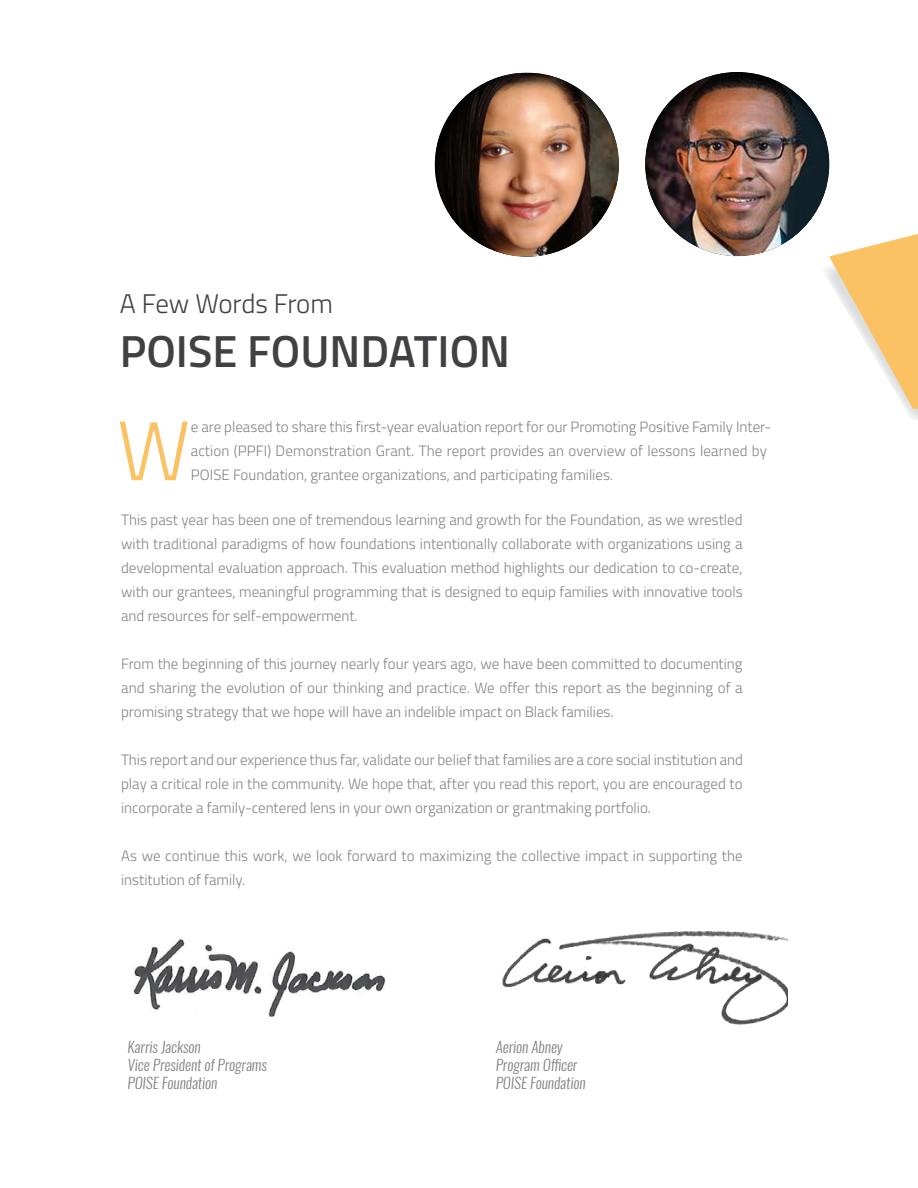
<style>
.page{position:relative;width:918px;height:1188px;background:#fff}
.page>*{position:absolute;margin:0;border:0;box-sizing:border-box;transform-origin:0 0}
.t1{font:300 84px "Titillium Web";color:#fac263}
.t2{font:600 45px "Titillium Web";color:#414042}
.t3{font:300 27px "Titillium Web";letter-spacing:-.015em;color:#414042}
.t4{font:300 15px/24px "Titillium Web";color:#808285;text-align:justify}
.t5{font:italic 300 15px/18px "Oswald";color:#808285}
</style>
<div class="page">
<div style="left:422px;top:62px;width:211px;height:195px;background:#000;opacity:.75"></div>
<div style="left:632px;top:61px;width:211px;height:195px;background:#000;opacity:.75"></div>
<img style="left:133px;top:939px;width:252px;height:78px">
<img style="left:502px;top:931px;width:286px;height:93px">
<svg style="left:820px;top:234px;width:98px;height:186px"></svg>
<h3 class="t3" style="left:120px;top:284px;width:215px">A Few Words From</h3>
<h2 class="t2" style="left:120px;top:317px;width:392px">POISE FOUNDATION</h2>
<h1 class="t1" style="left:117px;top:390px;width:75px">W</h1>
<p class="t4" style="left:191px;top:414px;width:582px;text-align:left">e are pleased to share this first-year evaluation report for our Promoting Positive Family Inter&shy;action (PPFI) Demonstration Grant. The report provides an overview of lessons learned by<br>POISE Foundation, grantee organizations, and participating families.</p>
<p class="t4" style="left:121px;top:507px;width:623px">This past year has been one of tremendous learning and growth for the Foundation, as we wrestled with traditional paradigms of how foundations intentionally collaborate with organizations using a developmental evaluation approach. This evaluation method highlights our dedication to co-create, with our grantees, meaningful programming that is designed to equip families with innovative tools and resources for self-empowerment.</p>
<p class="t4" style="left:121px;top:651px;width:623px">From the beginning of this journey nearly four years ago, we have been committed to documenting and sharing the evolution of our thinking and practice. We offer this report as the beginning of a promising strategy that we hope will have an indelible impact on Black families.</p>
<p class="t4" style="left:121px;top:747px;width:623px">This report and our experience thus far, validate our belief that families are a core social institution and play a critical role in the community. We hope that, after you read this report, you are encouraged to incorporate a family-centered lens in your own organization or grantmaking portfolio.</p>
<p class="t4" style="left:121px;top:843px;width:623px">As we continue this work, we look forward to maximizing the collective impact in supporting the institution of family.</p>
<p class="t5" style="left:128px;top:1038px;width:141px">Karris Jackson<br>Vice President of Programs<br>POISE Foundation</p>
<p class="t5" style="left:496px;top:1038px;width:91px">Aerion Abney<br>Program Officer<br>POISE Foundation</p>
</div>
